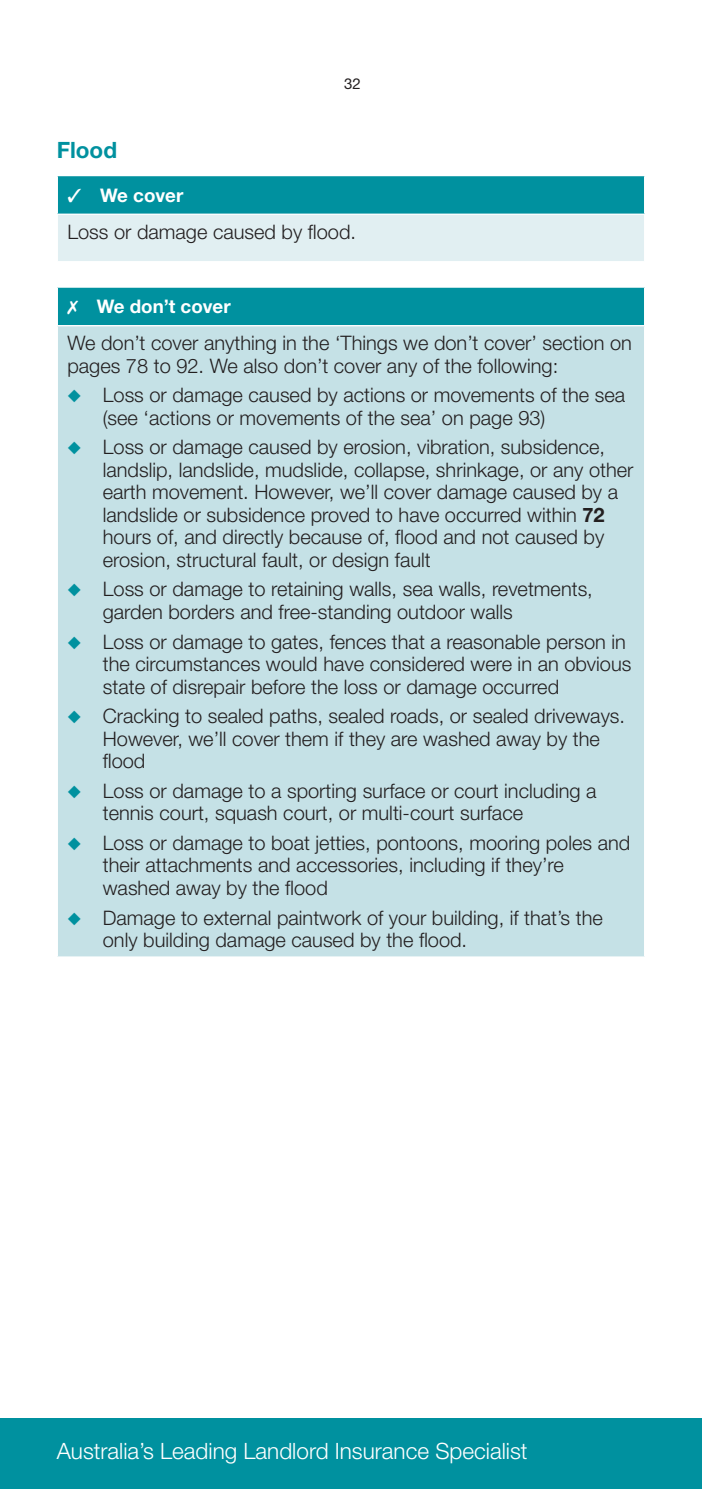
<style>
.page{position:relative;width:702px;height:1489px;background:#fff}
.page>*{position:absolute;margin:0;border:0;box-sizing:border-box;transform-origin:0 0}
.t1{font:300 22.5px "Helvetica Neue LT Std";color:#fff}
.t2{font:700 22.5px "Helvetica Neue LT Std";color:#00919f}
.t3{font:300 20px/22.5px "Helvetica Neue LT Std";color:#231f20}
.t4{font:700 18.75px "Helvetica Neue LT Std";color:#fff}
.t5{font:15px "Helvetica Neue LT Std";color:#231f20}
.s1{color:#00919f}
.s2{font-weight:700}
</style>
<div class="page">
<div style="left:0;top:1417px;width:702px;height:71px;background:#00919f"></div>
<div style="left:57px;top:176px;width:587px;height:38px;background:#00919f"></div>
<div style="left:57px;top:214px;width:587px;height:48px;background:#e1eff2"></div>
<hr style="left:57px;top:176px;width:1px;height:37px;background:#fff">
<hr style="left:57px;top:215px;width:1px;height:46px;background:#fff">
<hr style="left:57px;top:213px;width:588px;height:2px;background:#fff">
<hr style="left:57px;top:261px;width:588px;height:1px;background:#fff">
<div style="left:57px;top:287px;width:587px;height:39px;background:#00919f"></div>
<div style="left:57px;top:326px;width:587px;height:631px;background:#c5e1e6"></div>
<hr style="left:57px;top:288px;width:1px;height:37px;background:#fff">
<hr style="left:57px;top:286px;width:588px;height:2px;background:#fff">
<hr style="left:57px;top:326px;width:1px;height:630px;background:#fff">
<hr style="left:57px;top:325px;width:588px;height:1px;background:#fff">
<hr style="left:57px;top:956px;width:588px;height:1px;background:#fff">
<p class="t5" style="left:344px;top:75px;width:18px">32</p>
<p class="t2" style="left:57px;top:136px;width:62px">Flood</p>
<p class="t4" style="left:67px;top:183px;width:117px">✓ We cover</p>
<p class="t3" style="left:67px;top:220px;width:290px">Loss or damage caused by flood.</p>
<p class="t4" style="left:67px;top:295px;width:165px">✗ We don’t cover</p>
<p class="t3" style="left:67px;top:331px;width:566px">We don’t cover anything in the ‘Things we don’t cover’ section on pages 78 to 92. We also don’t cover any of the following:</p>
<p class="t3" style="left:103px;top:383px;width:523px;text-indent:-35px"><span class="s1">◆</span> Loss or damage caused by actions or movements of the sea (see ‘actions or movements of the sea’ on page 93)</p>
<p class="t3" style="left:103px;top:435px;width:532px;text-indent:-35px"><span class="s1">◆</span> Loss or damage caused by erosion, vibration, subsidence, landslip, landslide, mudslide, collapse, shrinkage, or any other earth movement. However, we’ll cover damage caused by a landslide or subsidence proved to have occurred within <span class="s2">72 </span>hours of, and directly because of, flood and not caused by erosion, structural fault, or design fault</p>
<p class="t3" style="left:103px;top:577px;width:491px;text-indent:-35px"><span class="s1">◆</span> Loss or damage to retaining walls, sea walls, revetments, garden borders and free-standing outdoor walls</p>
<p class="t3" style="left:103px;top:629px;width:530px;text-indent:-35px"><span class="s1">◆</span> Loss or damage to gates, fences that a reasonable person in the circumstances would have considered were in an obvious state of disrepair before the loss or damage occurred</p>
<p class="t3" style="left:103px;top:704px;width:524px;text-indent:-35px"><span class="s1">◆</span> Cracking to sealed paths, sealed roads, or sealed driveways.<br>However, we’ll cover them if they are washed away by the flood</p>
<p class="t3" style="left:103px;top:779px;width:495px;text-indent:-35px"><span class="s1">◆</span> Loss or damage to a sporting surface or court including a tennis court, squash court, or multi-court surface</p>
<p class="t3" style="left:103px;top:831px;width:529px;text-indent:-35px"><span class="s1">◆</span> Loss or damage to boat jetties, pontoons, mooring poles and their attachments and accessories, including if they’re washed away by the flood</p>
<p class="t3" style="left:103px;top:905px;width:501px;text-indent:-35px"><span class="s1">◆</span> Damage to external paintwork of your building, if that’s the only building damage caused by the flood.</p>
<p class="t1" style="left:57px;top:1436px;width:472px">Australia’s Leading Landlord Insurance Specialist</p>
</div>
